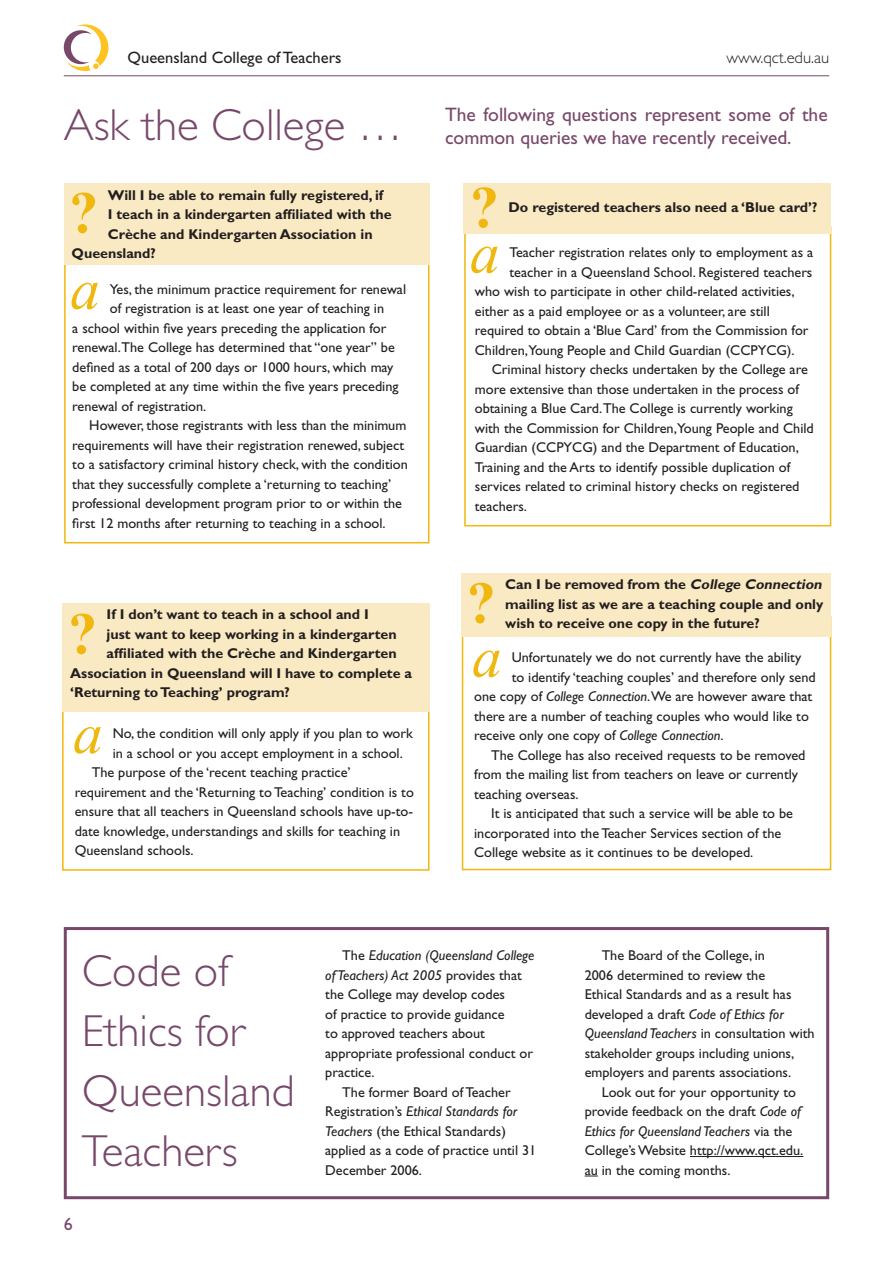
<style>
.page{position:relative;width:893px;height:1263px;background:#fff}
.page>*{position:absolute;margin:0;border:0;box-sizing:border-box;transform-origin:0 0}
.intro{font:700 59.1px "Times New Roman";color:#f0b70e}
.intro-2{font:italic 59.1px "Times New Roman";color:#f0b70e}
.head_2{font:300 45px/60px "Gill Sans";color:#78486a}
.intro-3{font:19.5px/23.4px "Gill Sans";color:#78486a}
.t1{font:16.5px "Gill Sans";color:#231f20}
.t2{font:300 16.5px "Gill Sans";color:#231f20}
.body_txt_gill{font:14.25px/19.5px "Gill Sans";color:#231f20}
.body_txt_gill-2{font:700 14.25px/19.5px "Gill Sans";color:#231f20;text-align:justify}
.s1{font-style:italic}
</style>
<div class="page">
<hr style="left:64px;top:75px;width:765px;height:1px;background:#78486a">
<svg style="left:64px;top:24px;width:44px;height:47px"></svg>
<div style="left:464px;top:226px;width:367px;height:300px;border:2px solid #f0b70e"></div>
<div style="left:463px;top:183px;width:368px;height:50px;background:#faeac3"></div>
<div style="left:64px;top:226px;width:365px;height:317px;border:2px solid #f0b70e"></div>
<div style="left:64px;top:183px;width:365px;height:81px;background:#faeac3"></div>
<div style="left:62px;top:646px;width:367px;height:225px;border:2px solid #f0b70e"></div>
<div style="left:62px;top:603px;width:367px;height:108px;background:#faeac3"></div>
<div style="left:462px;top:616px;width:369px;height:254px;border:2px solid #f0b70e"></div>
<div style="left:461px;top:573px;width:370px;height:64px;background:#faeac3"></div>
<hr style="left:690px;top:1156px;width:113px;height:1px;background:#231f20">
<svg style="left:585px;top:1176px;width:13px;height:1px"></svg>
<div style="left:64px;top:927px;width:765px;height:272px;border:3px solid #78486a"></div>
<p class="t1" style="left:128px;top:48px;width:216px">Queensland College of Teachers</p>
<p class="t2" style="left:726px;top:49px;width:104px">www.qct.edu.au</p>
<p class="head_2" style="left:64px;top:95px;width:340px">Ask the College …</p>
<p class="intro-3" style="left:445px;top:103px;width:384px">The following questions represent some of the common queries we have recently received.</p>
<p class="body_txt_gill-2" style="left:108px;top:185px;width:277px">Will I be able to remain fully registered, if</p>
<p class="body_txt_gill-2" style="left:108px;top:205px;width:286px">I teach in a kindergarten affiliated with the</p>
<p class="body_txt_gill-2" style="left:108px;top:224px;width:266px">Crèche and Kindergarten Association in</p>
<p class="body_txt_gill-2" style="left:72px;top:244px;width:86px">Queensland?</p>
<p class="body_txt_gill" style="left:110px;top:279px;width:298px">Yes, the minimum practice requirement for renewal</p>
<p class="body_txt_gill" style="left:110px;top:299px;width:276px">of registration is at least one year of teaching in</p>
<p class="body_txt_gill" style="left:72px;top:318px;width:316px">a school within five years preceding the application for</p>
<p class="body_txt_gill" style="left:72px;top:338px;width:324px">renewal.The College has determined that “one year” be</p>
<p class="body_txt_gill" style="left:72px;top:357px;width:323px">defined as a total of 200 days or 1000 hours, which may</p>
<p class="body_txt_gill" style="left:72px;top:377px;width:328px">be completed at any time within the five years preceding</p>
<p class="body_txt_gill" style="left:72px;top:396px;width:136px">renewal of registration.</p>
<p class="body_txt_gill" style="left:72px;top:416px;width:337px;text-indent:17px">However, those registrants with less than the minimum requirements will have their registration renewed, subject to a satisfactory criminal history check, with the condition that they successfully complete a ‘returning to teaching’ professional development program prior to or within the first 12 months after returning to teaching in a school.</p>
<p class="intro" style="left:69px;top:179px;width:31px">?</p>
<p class="intro-2" style="left:70px;top:255px;width:31px">a</p>
<p class="body_txt_gill-2" style="left:107px;top:605px;width:264px">If I don’t want to teach in a school and I</p>
<p class="body_txt_gill-2" style="left:107px;top:624px;width:291px">just want to keep working in a kindergarten</p>
<p class="body_txt_gill-2" style="left:107px;top:644px;width:292px">affiliated with the Crèche and Kindergarten</p>
<p class="body_txt_gill-2" style="left:70px;top:663px;width:343px">Association in Queensland will I have to complete a</p>
<p class="body_txt_gill-2" style="left:70px;top:683px;width:221px">‘Returning to Teaching’ program?</p>
<p class="intro" style="left:68px;top:600px;width:31px">?</p>
<p class="intro-2" style="left:73px;top:699px;width:31px">a</p>
<p class="body_txt_gill" style="left:113px;top:724px;width:302px">No, the condition will only apply if you plan to work in a school or you accept employment in a school.</p>
<p class="body_txt_gill" style="left:75px;top:763px;width:341px;text-indent:17px">The purpose of the ‘recent teaching practice’ requirement and the ‘Returning to Teaching’ condition is to ensure that all teachers in Queensland schools have up-to&shy;date knowledge, understandings and skills for teaching in Queensland schools.</p>
<p class="intro" style="left:469px;top:173px;width:31px">?</p>
<p class="intro-2" style="left:470px;top:219px;width:31px">a</p>
<p class="body_txt_gill" style="left:510px;top:243px;width:305px">Teacher registration relates only to employment as a</p>
<p class="body_txt_gill-2" style="left:508px;top:197px;width:310px">Do registered teachers also need a ‘Blue card’?</p>
<p class="body_txt_gill" style="left:510px;top:262px;width:304px">teacher in a Queensland School. Registered teachers</p>
<p class="body_txt_gill" style="left:475px;top:282px;width:321px">who wish to participate in other child-related activities,</p>
<p class="body_txt_gill" style="left:475px;top:301px;width:296px">either as a paid employee or as a volunteer, are still</p>
<p class="body_txt_gill" style="left:475px;top:321px;width:335px">required to obtain a ‘Blue Card’ from the Commission for</p>
<p class="body_txt_gill" style="left:475px;top:340px;width:321px">Children,Young People and Child Guardian (CCPYCG).</p>
<p class="body_txt_gill" style="left:475px;top:360px;width:340px;text-indent:17px">Criminal history checks undertaken by the College are more extensive than those undertaken in the process of obtaining a Blue Card.The College is currently working with the Commission for Children,Young People and Child Guardian (CCPYCG) and the Department of Education, Training and the Arts to identify possible duplication of services related to criminal history checks on registered teachers.</p>
<p class="body_txt_gill-2" style="left:505px;top:575px;width:321px">C a n I b e re m ove d fro m t h e <span class="s1">College Connection </span>mailing list as we are a teaching couple and only wish to receive one copy in the future?</p>
<p class="intro" style="left:466px;top:569px;width:31px">?</p>
<p class="intro-2" style="left:472px;top:623px;width:31px">a</p>
<p class="body_txt_gill" style="left:512px;top:648px;width:291px">Unfortunately we do not currently have the ability</p>
<p class="body_txt_gill" style="left:512px;top:667px;width:306px">to identify ‘teaching couples’ and therefore only send</p>
<p class="body_txt_gill" style="left:474px;top:687px;width:340px">one copy of <span class="s1">College Connection</span>.We are however aware that</p>
<p class="body_txt_gill" style="left:474px;top:706px;width:336px">there are a number of teaching couples who would like to</p>
<p class="body_txt_gill" style="left:474px;top:726px;width:251px">receive only one copy of <span class="s1">College Connection</span>.</p>
<p class="body_txt_gill" style="left:474px;top:745px;width:333px;text-indent:17px">The College has also received requests to be removed from the mailing list from teachers on leave or currently teaching overseas.</p>
<p class="body_txt_gill" style="left:474px;top:804px;width:320px;text-indent:17px">It is anticipated that such a service will be able to be incorporated into the Teacher Services section of the<br>College website as it continues to be developed.</p>
<p class="head_2" style="left:82px;top:942px;width:214px">Code of<br>Ethics for<br>Queensland<br>Teachers</p>
<p class="body_txt_gill" style="left:325px;top:945px;width:211px;text-indent:17px">The <span class="s1">Education (Queensland College of Teachers) Act 2005</span> provides that the College may develop codes<br>of practice to provide guidance<br>to approved teachers about appropriate professional conduct or practice.</p>
<p class="body_txt_gill" style="left:325px;top:1082px;width:213px;text-indent:17px">The former Board of Teacher<br>Registration’s <span class="s1">Ethical Standards for<br>Teachers</span> (the Ethical Standards) applied as a code of practice until 31<br>December 2006.</p>
<p class="body_txt_gill" style="left:585px;top:945px;width:232px;text-indent:17px">The Board of the College, in<br>2006 determined to review the<br>Ethical Standards and as a result has developed a draft <span class="s1">Code of Ethics for Queensland Teachers</span> in consultation with stakeholder groups including unions, employers and parents associations.</p>
<p class="body_txt_gill" style="left:585px;top:1082px;width:220px;text-indent:17px">Look out for your opportunity to provide feedback on the draft <span class="s1">Code of Ethics for Queensland Teachers</span> via the College’s Website http://www.qct.edu. au in the coming months.</p>
</div>
